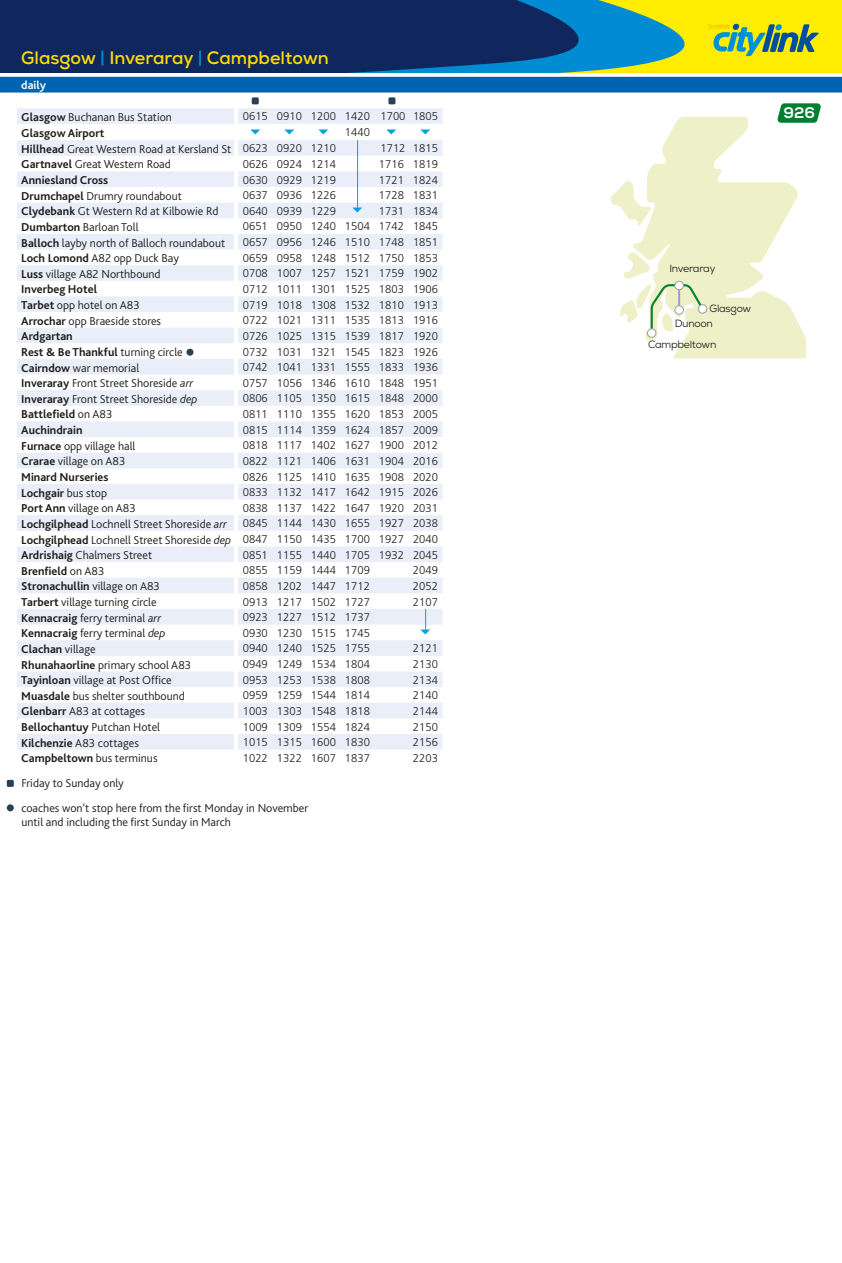
<style>
.page{position:relative;width:842px;height:1263px;background:#fff}
.page>*{position:absolute;margin:0;border:0;box-sizing:border-box;transform-origin:0 0}
.t1{font:700 18px "Nexa";color:#fd0}
.t2{font:15.3px "Nexa X Bold";color:#fff}
.t3{font:300 12px/24.6px "Bliss 2";color:#1d1d1b}
.t4{font:700 12px "Bliss 2";color:#1d1d1b}
.t5{font:700 12px "Bliss 2";color:#fff}
.t6{font:300 11.25px/15.6px "Frutiger";color:#1d1d1b;text-align:right}
.t7{font:11.25px "Newspaper Pi BT";color:#00a0dd}
.t8{font:10.5px/14.1px "Nexa";letter-spacing:-.025em;color:#1d1d1b}
.s1{color:#008bd2}
.s2{font-weight:700}
.s3{font-family:"Frutiger";font-size:11.25px}
.s4{font-weight:300}
.s5{font-style:italic}
.s6{font-family:"Bliss 2";font-weight:700;font-size:12px}
.s7{font-family:"Bliss 2";font-size:12px}
.s8{font-family:"Bliss 2";font-style:italic;font-size:12px}
</style>
<div class="page">
<svg style="left:0;top:0;width:842px;height:93px;background:#3b6671"></svg>
<svg style="left:17px;top:108px;width:425px;height:642px;fill:#f1f4fb"></svg>
<hr style="left:357px;top:140px;width:1px;height:70px;background:#00a4e1">
<svg style="left:425px;top:609px;width:1px;height:23px"></svg>
<svg style="left:611px;top:103px;width:210px;height:255px"></svg>
<div style="left:7px;top:780px;width:7px;height:7px;background:#284156;border-radius:2px"></div>
<div style="left:252px;top:97px;width:7px;height:7px;background:#284156;border-radius:2px"></div>
<div style="left:388px;top:97px;width:7px;height:7px;background:#284156;border-radius:2px"></div>
<div style="left:7px;top:804px;width:7px;height:7px;background:#284156;border-radius:50%"></div>
<div style="left:186px;top:349px;width:7px;height:7px;background:#284156;border-radius:50%"></div>
<h1 class="t1" style="left:21px;top:46px;width:309px">Glasgow <span class="s1">|</span> Inveraray <span class="s1">|</span> Campbeltown</h1>
<p class="t5" style="left:21px;top:78px;width:26px">daily</p>
<p class="t3" style="left:21px;top:104px;width:152px"><span class="s2">Glasgow</span> Buchanan Bus Station</p>
<p class="t6" style="left:243px;top:109px;width:197px">0615 0910 1200 1420 1700 1805</p>
<p class="t4" style="left:21px;top:125px;width:85px">Glasgow Airport</p>
<p class="t7" style="left:250px;top:126px;width:13px">x</p>
<p class="t7" style="left:284px;top:126px;width:13px">x</p>
<p class="t7" style="left:318px;top:126px;width:13px">x</p>
<p class="t6" style="left:345px;top:125px;width:27px">1440</p>
<p class="t7" style="left:386px;top:126px;width:13px">x</p>
<p class="t7" style="left:420px;top:126px;width:13px">x</p>
<p class="t3" style="left:21px;top:136px;width:316px"><span class="s2">Hillhead</span> Great Western Road at Kersland St <span class="s3">0623 0920 1210</span></p>
<p class="t6" style="left:380px;top:141px;width:59px">1712 1815</p>
<p class="t3" style="left:21px;top:152px;width:151px"><span class="s2">Gartnavel</span> Great Western Road</p>
<p class="t6" style="left:243px;top:156px;width:95px">0626 0924 1214</p>
<p class="t6" style="left:379px;top:156px;width:61px">1716 1819</p>
<p class="t4" style="left:21px;top:173px;width:89px">Anniesland Cross</p>
<p class="t6" style="left:243px;top:172px;width:95px">0630 0929 1219</p>
<p class="t6" style="left:379px;top:172px;width:61px">1721 1824</p>
<p class="t3" style="left:21px;top:183px;width:162px"><span class="s2">Drumchapel</span> Drumry roundabout</p>
<p class="t6" style="left:243px;top:187px;width:95px">0637 0936 1226</p>
<p class="t6" style="left:379px;top:187px;width:61px">1728 1831</p>
<p class="t3" style="left:21px;top:199px;width:199px"><span class="s2">Clydebank</span> Gt Western Rd at Kilbowie Rd</p>
<p class="t6" style="left:243px;top:203px;width:95px">0640 0939 1229</p>
<p class="t7" style="left:352px;top:204px;width:13px">x</p>
<p class="t6" style="left:379px;top:203px;width:61px">1731 1834</p>
<p class="t3" style="left:21px;top:214px;width:119px"><span class="s2">Dumbarton</span> Barloan Toll</p>
<p class="t6" style="left:243px;top:219px;width:197px">0651 0950 1240 1504 1742 1845</p>
<p class="t3" style="left:21px;top:230px;width:206px"><span class="s2">Balloch</span> layby north of Balloch roundabout</p>
<p class="t6" style="left:243px;top:234px;width:197px">0657 0956 1246 1510 1748 1851</p>
<p class="t3" style="left:21px;top:246px;width:159px"><span class="s2">Loch Lomond</span> A82 opp Duck Bay</p>
<p class="t6" style="left:243px;top:250px;width:197px">0659 0958 1248 1512 1750 1853</p>
<p class="t3" style="left:21px;top:261px;width:141px"><span class="s2">Luss</span> village A82 Northbound</p>
<p class="t6" style="left:243px;top:266px;width:197px">0708 1007 1257 1521 1759 1902</p>
<p class="t4" style="left:21px;top:282px;width:77px">Inverbeg Hotel</p>
<p class="t6" style="left:243px;top:281px;width:197px">0712 1011 1301 1525 1803 1906</p>
<p class="t3" style="left:21px;top:292px;width:120px"><span class="s2">Tarbet</span> opp hotel on A83</p>
<p class="t6" style="left:243px;top:297px;width:197px">0719 1018 1308 1532 1810 1913</p>
<p class="t3" style="left:21px;top:308px;width:141px"><span class="s2">Arrochar</span> opp Braeside stores</p>
<p class="t6" style="left:243px;top:313px;width:197px">0722 1021 1311 1535 1813 1916</p>
<p class="t4" style="left:21px;top:329px;width:53px">Ardgartan</p>
<p class="t6" style="left:243px;top:328px;width:197px">0726 1025 1315 1539 1817 1920</p>
<p class="t4" style="left:21px;top:344px;width:163px">Rest &amp; Be Thankful <span class="s4">turning circle</span></p>
<p class="t6" style="left:243px;top:344px;width:197px">0732 1031 1321 1545 1823 1926</p>
<p class="t3" style="left:21px;top:355px;width:119px"><span class="s2">Cairndow</span> war memorial</p>
<p class="t6" style="left:243px;top:359px;width:197px">0742 1041 1331 1555 1833 1936</p>
<p class="t3" style="left:21px;top:371px;width:173px"><span class="s2">Inveraray</span> Front Street Shoreside <span class="s5">arr</span></p>
<p class="t6" style="left:243px;top:375px;width:197px">0757 1056 1346 1610 1848 1951</p>
<p class="t3" style="left:21px;top:386px;width:178px"><span class="s2">Inveraray</span> Front Street Shoreside <span class="s5">dep</span></p>
<p class="t6" style="left:243px;top:391px;width:197px">0806 1105 1350 1615 1848 2000</p>
<p class="t4" style="left:21px;top:407px;width:93px">Battlefield <span class="s4">on A83</span></p>
<p class="t6" style="left:243px;top:406px;width:197px">0811 1110 1355 1620 1853 2005</p>
<p class="t4" style="left:21px;top:423px;width:63px">Auchindrain</p>
<p class="t6" style="left:243px;top:422px;width:197px">0815 1114 1359 1624 1857 2009</p>
<p class="t3" style="left:21px;top:433px;width:116px"><span class="s2">Furnace</span> opp village hall</p>
<p class="t6" style="left:243px;top:438px;width:197px">0818 1117 1402 1627 1900 2012</p>
<p class="t3" style="left:21px;top:449px;width:106px"><span class="s2">Crarae</span> village on A83</p>
<p class="t6" style="left:243px;top:453px;width:197px">0822 1121 1406 1631 1904 2016</p>
<p class="t4" style="left:21px;top:469px;width:89px">Minard Nurseries</p>
<p class="t6" style="left:243px;top:469px;width:197px">0826 1125 1410 1635 1908 2020</p>
<p class="t4" style="left:21px;top:485px;width:87px">Lochgair <span class="s4">bus stop</span></p>
<p class="t6" style="left:243px;top:484px;width:197px">0833 1132 1417 1642 1915 2026</p>
<p class="t3" style="left:21px;top:496px;width:116px"><span class="s2">Port Ann</span> village on A83</p>
<p class="t6" style="left:243px;top:500px;width:197px">0838 1137 1422 1647 1920 2031</p>
<p class="t3" style="left:21px;top:511px;width:207px"><span class="s2">Lochgilphead</span> Lochnell Street Shoreside <span class="s5">arr</span></p>
<p class="t6" style="left:21px;top:516px;width:418px">0845 1144 1430 1655 1927 2038<br><span class="s6">Lochgilphead</span> <span class="s7">Lochnell Street Shoreside</span> <span class="s8">dep</span> 0847 1150 1435 1700 1927 2040</p>
<p class="t3" style="left:21px;top:542px;width:132px"><span class="s2">Ardrishaig</span> Chalmers Street</p>
<p class="t6" style="left:243px;top:547px;width:197px">0851 1155 1440 1705 1932 2045</p>
<p class="t4" style="left:21px;top:563px;width:85px">Brenfield <span class="s4">on A83</span></p>
<p class="t6" style="left:243px;top:563px;width:129px">0855 1159 1444 1709</p>
<p class="t6" style="left:413px;top:563px;width:27px">2049</p>
<p class="t4" style="left:21px;top:579px;width:140px">Stronachullin <span class="s4">village on A83</span></p>
<p class="t6" style="left:243px;top:578px;width:129px">0858 1202 1447 1712</p>
<p class="t6" style="left:413px;top:578px;width:27px">2052</p>
<p class="t3" style="left:21px;top:589px;width:137px"><span class="s2">Tarbert</span> village turning circle</p>
<p class="t6" style="left:243px;top:594px;width:129px">0913 1217 1502 1727</p>
<p class="t6" style="left:413px;top:594px;width:27px">2107</p>
<p class="t3" style="left:21px;top:605px;width:141px"><span class="s2">Kennacraig</span> ferry terminal <span class="s5">arr</span></p>
<p class="t6" style="left:243px;top:609px;width:129px">0923 1227 1512 1737</p>
<p class="t3" style="left:21px;top:621px;width:146px"><span class="s2">Kennacraig</span> ferry terminal <span class="s5">dep</span></p>
<p class="t6" style="left:243px;top:625px;width:129px">0930 1230 1515 1745</p>
<p class="t7" style="left:420px;top:626px;width:13px">x</p>
<p class="t4" style="left:21px;top:641px;width:76px">Clachan <span class="s4">village</span></p>
<p class="t6" style="left:243px;top:641px;width:129px">0940 1240 1525 1755</p>
<p class="t6" style="left:413px;top:641px;width:27px">2121</p>
<p class="t3" style="left:21px;top:652px;width:171px"><span class="s2">Rhunahaorline</span> primary school A83</p>
<p class="t6" style="left:243px;top:656px;width:129px">0949 1249 1534 1804</p>
<p class="t6" style="left:413px;top:656px;width:27px">2130</p>
<p class="t3" style="left:21px;top:667px;width:152px"><span class="s2">Tayinloan</span> village at Post Office</p>
<p class="t6" style="left:243px;top:672px;width:129px">0953 1253 1538 1808</p>
<p class="t6" style="left:413px;top:672px;width:27px">2134</p>
<p class="t3" style="left:21px;top:683px;width:165px"><span class="s2">Muasdale</span> bus shelter southbound</p>
<p class="t6" style="left:243px;top:688px;width:129px">0959 1259 1544 1814</p>
<p class="t6" style="left:413px;top:688px;width:27px">2140</p>
<p class="t3" style="left:21px;top:699px;width:125px"><span class="s2">Glenbarr</span> A83 at cottages</p>
<p class="t6" style="left:243px;top:703px;width:129px">1003 1303 1548 1818</p>
<p class="t6" style="left:413px;top:703px;width:27px">2144</p>
<p class="t4" style="left:21px;top:720px;width:140px">Bellochantuy <span class="s4">Putchan Hotel</span></p>
<p class="t6" style="left:243px;top:719px;width:129px">1009 1309 1554 1824</p>
<p class="t6" style="left:413px;top:719px;width:27px">2150</p>
<p class="t3" style="left:21px;top:730px;width:119px"><span class="s2">Kilchenzie</span> A83 cottages</p>
<p class="t6" style="left:243px;top:734px;width:129px">1015 1315 1600 1830</p>
<p class="t6" style="left:413px;top:734px;width:27px">2156</p>
<p class="t4" style="left:21px;top:751px;width:138px">Campbeltown <span class="s4">bus terminus</span></p>
<p class="t6" style="left:243px;top:750px;width:129px">1022 1322 1607 1837</p>
<p class="t6" style="left:413px;top:750px;width:27px">2203</p>
<p class="t3" style="left:21px;top:770px;width:288px">Friday to Sunday only<br>coaches won’t stop here from the first Monday in November</p>
<p class="t3" style="left:21px;top:809px;width:211px">until and including the first Sunday in March</p>
<h2 class="t2" style="left:783px;top:103px;width:33px">926</h2>
<p class="t8" style="left:669px;top:261px;width:47px">Inveraray</p>
<p class="t8" style="left:675px;top:302px;width:78px;text-indent:35px">Glasgow<br>Dunoon</p>
<p class="t8" style="left:648px;top:337px;width:70px">Campbeltown</p>
</div>
